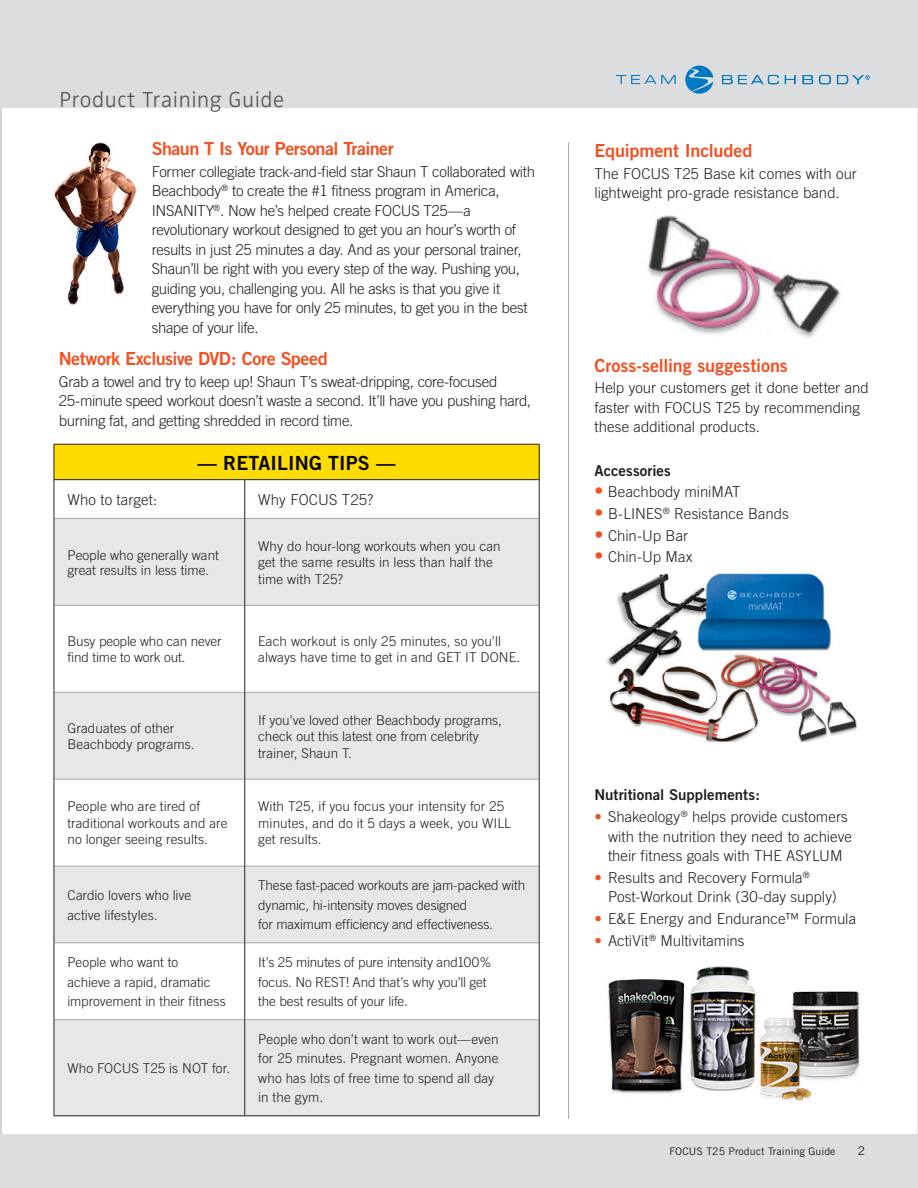
<style>
.page{position:relative;width:918px;height:1188px;background:#fff}
.page>*{position:absolute;margin:0;border:0;box-sizing:border-box;transform-origin:0 0}
.t1{font:300 22.5px "Zwo";letter-spacing:.025em;color:#57585a}
.Table_Head{font:19.5px "Trade Gothic Bold Two";letter-spacing:.01em;color:#040503}
.Subhead{font:18px "Trade Gothic Bold Two";letter-spacing:-.02em;color:#f15122}
.Subhead-2{font:300 15px/19.5px "Trade Gothic";letter-spacing:-.02em;color:#231f20}
.Body_Copy{font:300 15px/19.5px "Trade Gothic";color:#231f20}
.Body_bullet{font:300 15px/19.5px "Trade Gothic";color:#231f20}
.Subhead-3{font:300 15px/19.5px "Trade Gothic";color:#231f20}
.Table_Body_-_Bold{font:300 15px "Trade Gothic";letter-spacing:.01em;color:#231f20}
.Body_Copy-2{font:15px "Trade Gothic Bold Two";color:#231f20}
.Body_bullet-2{font:15px "Trade Gothic Bold Two";letter-spacing:.005em;color:#231f20}
.Table_Body{font:300 13.5px/16.5px "Trade Gothic";color:#231f20}
.t2{font:12px "Trade Gothic";color:#231f20}
.t3{font:10.5px "Trade Gothic";letter-spacing:.01em;color:#231f20}
.s1{font-size:18px;color:#f15122}
.s2{color:#f15122}
</style>
<div class="page">
<div style="left:0;top:1134px;width:918px;height:54px;background:#dcdddf"></div>
<div style="left:0;top:0;width:918px;height:107px;background:#dcdddf"></div>
<svg style="left:722px;top:75px;width:57px;height:9px"></svg>
<svg style="left:785px;top:75px;width:11px;height:9px"></svg>
<svg style="left:803px;top:75px;width:10px;height:9px"></svg>
<svg style="left:819px;top:75px;width:12px;height:9px"></svg>
<svg style="left:837px;top:75px;width:33px;height:9px"></svg>
<svg style="left:616px;top:66px;width:97px;height:28px"></svg>
<hr style="left:568px;top:143px;width:1px;height:976px;background:#a8a9ad">
<img style="left:608px;top:966px;width:252px;height:135px">
<div style="left:54px;top:444px;width:485px;height:36px;background:#ffdc01"></div>
<svg style="left:55px;top:519px;width:484px;height:596px;fill:#e6e7e9"></svg>
<hr style="left:54px;top:518px;width:190px;height:1px;background:#a8a9ad">
<hr style="left:245px;top:518px;width:294px;height:1px;background:#a8a9ad">
<hr style="left:54px;top:605px;width:190px;height:1px;background:#a8a9ad">
<hr style="left:245px;top:605px;width:294px;height:1px;background:#a8a9ad">
<hr style="left:54px;top:692px;width:190px;height:1px;background:#a8a9ad">
<hr style="left:245px;top:692px;width:294px;height:1px;background:#a8a9ad">
<hr style="left:54px;top:779px;width:190px;height:1px;background:#a8a9ad">
<hr style="left:245px;top:779px;width:294px;height:1px;background:#a8a9ad">
<hr style="left:54px;top:866px;width:190px;height:1px;background:#a8a9ad">
<hr style="left:245px;top:866px;width:294px;height:1px;background:#a8a9ad">
<hr style="left:54px;top:942px;width:190px;height:1px;background:#a8a9ad">
<hr style="left:245px;top:942px;width:294px;height:1px;background:#a8a9ad">
<hr style="left:54px;top:444px;width:191px;height:1px;background:#231f20">
<hr style="left:54px;top:445px;width:1px;height:34px;background:#231f20">
<hr style="left:245px;top:444px;width:295px;height:1px;background:#231f20">
<hr style="left:539px;top:445px;width:1px;height:34px;background:#231f20">
<hr style="left:54px;top:1019px;width:190px;height:1px;background:#a8a9ad">
<hr style="left:245px;top:1019px;width:294px;height:1px;background:#a8a9ad">
<hr style="left:54px;top:479px;width:191px;height:1px;background:#231f20">
<hr style="left:54px;top:480px;width:1px;height:38px;background:#231f20">
<hr style="left:245px;top:479px;width:295px;height:1px;background:#231f20">
<hr style="left:244px;top:480px;width:1px;height:38px;background:#231f20">
<hr style="left:539px;top:480px;width:1px;height:38px;background:#231f20">
<hr style="left:54px;top:518px;width:1px;height:87px;background:#231f20">
<hr style="left:244px;top:518px;width:1px;height:87px;background:#231f20">
<hr style="left:539px;top:518px;width:1px;height:87px;background:#231f20">
<hr style="left:54px;top:605px;width:1px;height:87px;background:#231f20">
<hr style="left:244px;top:605px;width:1px;height:87px;background:#231f20">
<hr style="left:539px;top:605px;width:1px;height:87px;background:#231f20">
<hr style="left:54px;top:692px;width:1px;height:87px;background:#231f20">
<hr style="left:244px;top:692px;width:1px;height:87px;background:#231f20">
<hr style="left:539px;top:692px;width:1px;height:87px;background:#231f20">
<hr style="left:54px;top:779px;width:1px;height:87px;background:#231f20">
<hr style="left:244px;top:779px;width:1px;height:87px;background:#231f20">
<hr style="left:539px;top:779px;width:1px;height:87px;background:#231f20">
<hr style="left:54px;top:866px;width:1px;height:77px;background:#231f20">
<hr style="left:244px;top:866px;width:1px;height:77px;background:#231f20">
<hr style="left:539px;top:866px;width:1px;height:77px;background:#231f20">
<hr style="left:54px;top:943px;width:1px;height:77px;background:#231f20">
<hr style="left:244px;top:943px;width:1px;height:77px;background:#231f20">
<hr style="left:539px;top:943px;width:1px;height:77px;background:#231f20">
<hr style="left:54px;top:1020px;width:1px;height:95px;background:#231f20">
<hr style="left:244px;top:1020px;width:1px;height:95px;background:#231f20">
<hr style="left:539px;top:1020px;width:1px;height:95px;background:#231f20">
<hr style="left:54px;top:1115px;width:191px;height:1px;background:#231f20">
<hr style="left:245px;top:1115px;width:295px;height:1px;background:#231f20">
<img style="left:606px;top:574px;width:250px;height:167px">
<img style="left:648px;top:215px;width:192px;height:123px">
<img style="left:54px;top:142px;width:83px;height:163px">
<h1 class="t1" style="left:59px;top:87px;width:226px">Product Training Guide</h1>
<p class="Subhead" style="left:152px;top:137px;width:244px">Shaun T Is Your Personal Trainer</p>
<p class="Subhead-2" style="left:152px;top:161px;width:385px">Former collegiate track-and-field star Shaun T collaborated with Beachbody<sup>®</sup> to create the #1 fitness program in America, INSANITY<sup>®</sup>. Now he’s helped create FOCUS T25—a revolutionary workout designed to get you an hour’s worth of results in just 25 minutes a day. And as your personal trainer, Shaun’ll be right with you every step of the way. Pushing you, guiding you, challenging you. All he asks is that you give it everything you have for only 25 minutes, to get you in the best shape of your life.</p>
<p class="Subhead" style="left:59px;top:348px;width:271px">Network Exclusive DVD: Core Speed</p>
<p class="Subhead-2" style="left:59px;top:371px;width:474px">Grab a towel and try to keep up! Shaun T’s sweat-dripping, core-focused<br>25-minute speed workout doesn’t waste a second. It’ll have you pushing hard, burning fat, and getting shredded in record time.</p>
<p class="Table_Head" style="left:197px;top:451px;width:200px">— RETAILING TIPS —</p>
<p class="Table_Body_-_Bold" style="left:67px;top:491px;width:91px">Who to target:</p>
<p class="Table_Body_-_Bold" style="left:258px;top:491px;width:116px">Why FOCUS T25?</p>
<p class="Table_Body" style="left:67px;top:547px;width:153px;line-height:15px">People who generally want great results in less time.</p>
<p class="Table_Body" style="left:258px;top:538px;width:244px">Why do hour-long workouts when you can get the same results in less than half the time with T25?</p>
<p class="Table_Body" style="left:67px;top:633px;width:156px">Busy people who can never find time to work out.</p>
<p class="Table_Body" style="left:258px;top:633px;width:263px">Each workout is only 25 minutes, so you’ll always have time to get in and GET IT DONE.</p>
<p class="Table_Body" style="left:67px;top:720px;width:129px">Graduates of other<br>Beachbody programs.</p>
<p class="Table_Body" style="left:258px;top:711px;width:245px">If you’ve loved other Beachbody programs, check out this latest one from celebrity trainer, Shaun T.</p>
<p class="Table_Body" style="left:67px;top:798px;width:162px">People who are tired of traditional workouts and are no longer seeing results.</p>
<p class="Table_Body" style="left:258px;top:798px;width:254px">With T25, if you focus your intensity for 25 minutes, and do it 5 days a week, you WILL get results.</p>
<p class="Table_Body" style="left:67px;top:885px;width:125px;line-height:19.5px">Cardio lovers who live active lifestyles.</p>
<p class="Table_Body" style="left:258px;top:876px;width:268px;line-height:19.5px">These fast-paced workouts are jam-packed with dynamic, hi-intensity moves designed<br>for maximum efficiency and effectiveness.</p>
<p class="Table_Body" style="left:67px;top:952px;width:160px;line-height:19.5px">People who want to<br>achieve a rapid, dramatic improvement in their fitness</p>
<p class="Table_Body" style="left:258px;top:952px;width:235px;line-height:19.5px">It’s 25 minutes of pure intensity and100% focus. No REST! And that’s why you’ll get the best results of your life.</p>
<p class="Table_Body" style="left:67px;top:1060px;width:164px">Who FOCUS T25 is NOT for.</p>
<p class="Table_Body" style="left:258px;top:1029px;width:242px;line-height:19.5px">People who don’t want to work out—even for 25 minutes. Pregnant women. Anyone who has lots of free time to spend all day in the gym.</p>
<p class="Subhead" style="left:595px;top:140px;width:160px">Equipment Included</p>
<p class="Subhead-3" style="left:595px;top:164px;width:264px">The FOCUS T25 Base kit comes with our lightweight pro-grade resistance band.</p>
<p class="Subhead" style="left:595px;top:354px;width:195px">Cross-selling suggestions</p>
<p class="Body_bullet" style="left:595px;top:378px;width:276px">Help your customers get it done better and faster with FOCUS T25 by recommending these additional products.</p>
<p class="Body_bullet-2" style="left:595px;top:461px;width:78px">Accessories</p>
<p class="Body_bullet" style="left:595px;top:482px;width:148px"><span class="s1">•</span> Beachbody miniMAT</p>
<p class="Body_bullet" style="left:595px;top:504px;width:196px"><span class="s1">•</span> B-LINES<sup>®</sup> Resistance Bands</p>
<p class="Body_bullet" style="left:595px;top:525px;width:95px"><span class="s1">•</span> Chin-Up Bar</p>
<p class="Body_bullet" style="left:595px;top:547px;width:99px"><span class="s1">•</span> Chin-Up Max</p>
<p class="Body_Copy-2" style="left:595px;top:786px;width:167px">Nutritional Supplements:</p>
<p class="Body_Copy" style="left:608px;top:807px;width:245px;text-indent:-14px"><span class="s2">•</span> Shakeology<sup>®</sup> helps provide customers with the nutrition they need to achieve their fitness goals with THE ASYLUM</p>
<p class="Body_Copy" style="left:608px;top:868px;width:230px;text-indent:-14px"><span class="s2">•</span> Results and Recovery Formula<sup>®<br></sup>Post-Workout Drink (30-day supply)</p>
<p class="Body_Copy" style="left:595px;top:909px;width:263px"><span class="s2">•</span> E&amp;E Energy and Endurance™ Formula</p>
<p class="Body_Copy" style="left:595px;top:930px;width:152px"><span class="s2">•</span> ActiVit<sup>®</sup> Multivitamins</p>
<p class="t3" style="left:669px;top:1145px;width:168px">FOCUS T25 Product Training Guide</p>
<p class="t2" style="left:858px;top:1144px;width:9px">2</p>
</div>
